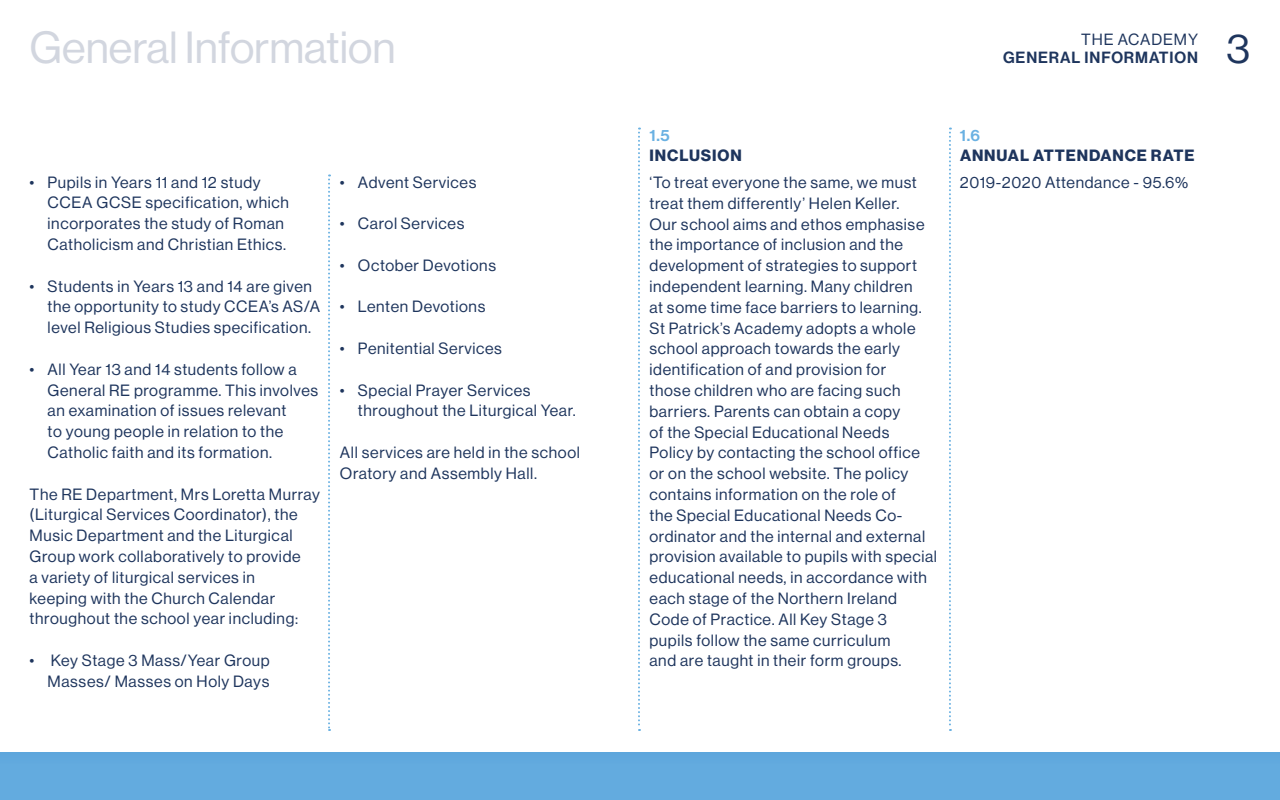
<style>
.page{position:relative;width:1280px;height:800px;background:#fff}
.page>*{position:absolute;margin:0;border:0;box-sizing:border-box;transform-origin:0 0}
.t1{font:44px "Haas Grot Disp 55 Roman";color:#d2d6df}
.t2{font:40.9px "Haas Grot Disp 55 Roman";color:#1e355d}
.t3{font:16px/20.8px "Haas Grot Disp 55 Roman";letter-spacing:.04em;color:#1e355d}
.t4{font:700 16px "Haas Grot Disp 75";letter-spacing:.055em;color:#1e355d}
.t5{font:500 16px "Haas Grot Disp 65";color:#6ab1e2}
.t6{font:500 15.9px "Haas Grot Disp 65";letter-spacing:.055em;color:#1e355d}
.t7{font:15.9px "Haas Grot Disp 55 Roman";letter-spacing:.055em;color:#1e355d}
</style>
<div class="page">
<svg style="left:638px;top:128px;width:2px;height:603px"></svg>
<svg style="left:949px;top:128px;width:2px;height:603px"></svg>
<svg style="left:328px;top:174px;width:2px;height:557px"></svg>
<div style="left:0;top:752px;width:1280px;height:48px;background:#63abdf"></div>
<div style="left:0;top:752px;width:1280px;height:12px;background:#5fa7dd"></div>
<h1 class="t1" style="left:30px;top:23px;width:368px">General Information</h1>
<p class="t3" style="left:48px;top:172px;width:243px;text-indent:-18px">• Pupils in Years 11 and 12 study<br>CCEA GCSE specification, which incorporates the study of Roman<br>Catholicism and Christian Ethics.</p>
<p class="t3" style="left:48px;top:276px;width:274px;text-indent:-18px">• Students in Years 13 and 14 are given the opportunity to study CCEA’s AS/A level Religious Studies specification.</p>
<p class="t3" style="left:48px;top:359px;width:272px;text-indent:-18px">• All Year 13 and 14 students follow a General RE programme. This involves an examination of issues relevant<br>to young people in relation to the Catholic faith and its formation.</p>
<p class="t3" style="left:30px;top:484px;width:292px">The RE Department, Mrs Loretta Murray (Liturgical Services Coordinator), the Music Department and the Liturgical Group work collaboratively to provide<br>a variety of liturgical services in<br>keeping with the Church Calendar throughout the school year including:</p>
<p class="t3" style="left:30px;top:650px;width:241px;text-align:right">• Key Stage 3 Mass/Year Group<br>Masses/ Masses on Holy Days</p>
<p class="t3" style="left:340px;top:172px;width:138px">• Advent Services</p>
<p class="t3" style="left:340px;top:213px;width:126px">• Carol Services</p>
<p class="t3" style="left:340px;top:255px;width:158px">• October Devotions</p>
<p class="t3" style="left:340px;top:296px;width:147px">• Lenten Devotions</p>
<p class="t3" style="left:340px;top:338px;width:164px">• Penitential Services</p>
<p class="t3" style="left:358px;top:380px;width:219px;text-indent:-18px">• Special Prayer Services throughout the Liturgical Year.</p>
<p class="t3" style="left:340px;top:442px;width:241px">All services are held in the school<br>Oratory and Assembly Hall.</p>
<p class="t7" style="left:1081px;top:31px;width:118px">THE ACADEMY</p>
<p class="t6" style="left:1003px;top:49px;width:196px">GENERAL INFORMATION</p>
<p class="t5" style="left:650px;top:126px;width:22px">1.5</p>
<p class="t4" style="left:650px;top:146px;width:94px">INCLUSION</p>
<p class="t3" style="left:650px;top:172px;width:289px">‘To treat everyone the same, we must treat them differently’ Helen Keller.<br>Our school aims and ethos emphasise the importance of inclusion and the development of strategies to support independent learning. Many children<br>at some time face barriers to learning.<br>St Patrick’s Academy adopts a whole school approach towards the early identification of and provision for<br>those children who are facing such barriers. Parents can obtain a copy<br>of the Special Educational Needs Policy by contacting the school office or on the school website. The policy contains information on the role of<br>the Special Educational Needs Co&shy;ordinator and the internal and external provision available to pupils with special educational needs, in accordance with each stage of the Northern Ireland Code of Practice. All Key Stage 3<br>pupils follow the same curriculum<br>and are taught in their form groups.</p>
<p class="t5" style="left:960px;top:126px;width:22px">1.6</p>
<p class="t4" style="left:960px;top:146px;width:236px">ANNUAL ATTENDANCE RATE</p>
<p class="t3" style="left:960px;top:172px;width:230px">2019-2020 Attendance - 95.6%</p>
<h2 class="t2" style="left:1227px;top:26px;width:25px">3</h2>
</div>
